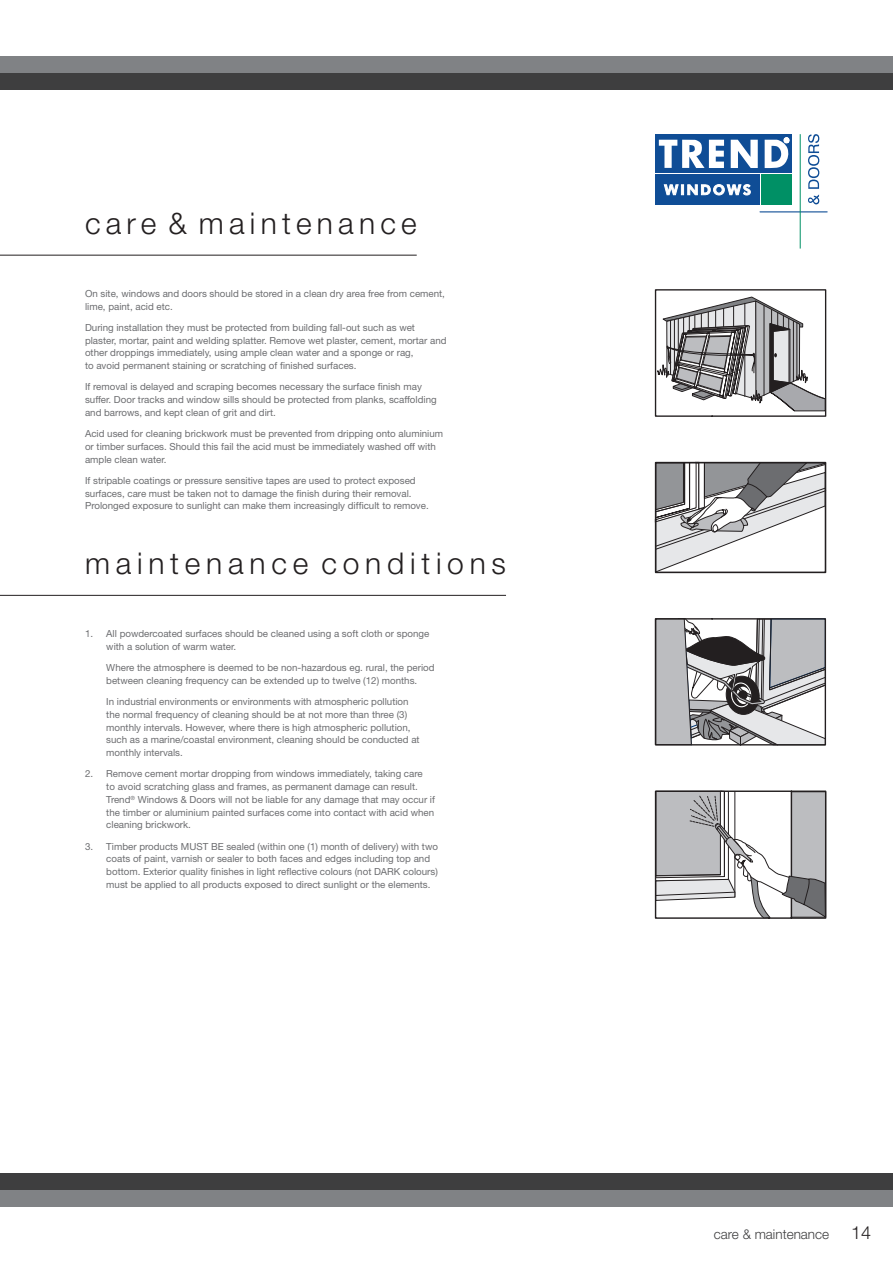
<style>
.page{position:relative;width:893px;height:1263px;background:#fff}
.page>*{position:absolute;margin:0;border:0;box-sizing:border-box;transform-origin:0 0}
.t1{font:300 30px "Helvetica Neue";letter-spacing:.19em;color:#231f20}
.t2{font:300 18px "Helvetica Neue";color:#231f20}
.t3{font:300 13.5px "Helvetica Neue";color:#3e3e3f}
.t4{font:9.75px/12.8px "Helvetica Neue";color:#6c6d70}
</style>
<div class="page">
<div style="left:0;top:0;width:893px;height:89px;background:#3e3e3f"></div>
<div style="left:0;top:0;width:893px;height:72px;background:#808285"></div>
<div style="left:0;top:0;width:893px;height:55px;background:#fff"></div>
<div style="left:0;top:1174px;width:893px;height:89px;background:#3e3e3f"></div>
<div style="left:0;top:1191px;width:893px;height:72px;background:#808285"></div>
<div style="left:0;top:1208px;width:893px;height:55px;background:#fff"></div>
<hr style="left:760px;top:212px;width:67px;height:1px;background:#0f4d96">
<div style="left:655px;top:134px;width:137px;height:39px;background:#0f4d96"></div>
<div style="left:655px;top:174px;width:105px;height:30px;background:#0f4d96"></div>
<div style="left:761px;top:174px;width:31px;height:30px;background:#009065"></div>
<svg style="left:731px;top:140px;width:27px;height:28px"></svg>
<svg style="left:659px;top:140px;width:65px;height:28px"></svg>
<svg style="left:765px;top:138px;width:24px;height:31px"></svg>
<hr style="left:800px;top:134px;width:1px;height:115px;background:#009065">
<svg style="left:664px;top:184px;width:86px;height:11px"></svg>
<svg style="left:808px;top:134px;width:11px;height:70px"></svg>
<svg style="left:658px;top:465px;width:165px;height:105px"></svg>
<div style="left:655px;top:462px;width:171px;height:111px;border:2px solid #231f20"></div>
<hr style="left:704px;top:462px;width:1px;height:36px;background:#231f20">
<svg style="left:655px;top:618px;width:171px;height:127px"></svg>
<svg style="left:655px;top:790px;width:171px;height:129px"></svg>
<svg style="left:655px;top:289px;width:171px;height:128px"></svg>
<hr style="left:0;top:595px;width:506px;height:1px;background:#231f20">
<hr style="left:0;top:255px;width:417px;height:1px;background:#231f20">
<p class="t1" style="left:85px;top:205px;width:333px">care &amp; maintenance</p>
<p class="t4" style="left:85px;top:287px;width:361px">On site, windows and doors should be stored in a clean dry area free from cement, lime, paint, acid etc.</p>
<p class="t4" style="left:85px;top:321px;width:363px">During installation they must be protected from building fall-out such as wet plaster, mortar, paint and welding splatter. Remove wet plaster, cement, mortar and other droppings immediately, using ample clean water and a sponge or rag,<br>to avoid permanent staining or scratching of finished surfaces.</p>
<p class="t4" style="left:85px;top:380px;width:353px">If removal is delayed and scraping becomes necessary the surface finish may suffer. Door tracks and window sills should be protected from planks, scaffolding and barrows, and kept clean of grit and dirt.</p>
<p class="t4" style="left:85px;top:427px;width:360px">Acid used for cleaning brickwork must be prevented from dripping onto aluminium or timber surfaces. Should this fail the acid must be immediately washed off with ample clean water.</p>
<p class="t4" style="left:85px;top:474px;width:345px">If stripable coatings or pressure sensitive tapes are used to protect exposed surfaces, care must be taken not to damage the finish during their removal.<br>Prolonged exposure to sunlight can make them increasingly difficult to remove.</p>
<p class="t1" style="left:85px;top:545px;width:422px">maintenance conditions</p>
<p class="t4" style="left:106px;top:627px;width:325px;text-indent:-21px">1. All powdercoated surfaces should be cleaned using a soft cloth or sponge with a solution of warm water.</p>
<p class="t4" style="left:106px;top:661px;width:330px">Where the atmosphere is deemed to be non-hazardous eg. rural, the period between cleaning frequency can be extended up to twelve (12) months.</p>
<p class="t4" style="left:106px;top:695px;width:315px">In industrial environments or environments with atmospheric pollution the normal frequency of cleaning should be at not more than three (3) monthly intervals. However, where there is high atmospheric pollution, such as a marine/coastal environment, cleaning should be conducted at monthly intervals.</p>
<p class="t4" style="left:106px;top:767px;width:330px;text-indent:-21px">2. Remove cement mortar dropping from windows immediately, taking care<br>to avoid scratching glass and frames, as permanent damage can result.<br>Trend<sup>®</sup> Windows &amp; Doors will not be liable for any damage that may occur if the timber or aluminium painted surfaces come into contact with acid when cleaning brickwork.</p>
<p class="t4" style="left:106px;top:839px;width:333px;text-indent:-21px">3. Timber products MUST BE sealed (within one (1) month of delivery) with two coats of paint, varnish or sealer to both faces and edges including top and bottom. Exterior quality finishes in light reflective colours (not DARK colours) must be applied to all products exposed to direct sunlight or the elements.</p>
<p class="t3" style="left:714px;top:1225px;width:117px">care &amp; maintenance</p>
<h2 class="t2" style="left:851px;top:1221px;width:22px">14</h2>
</div>
